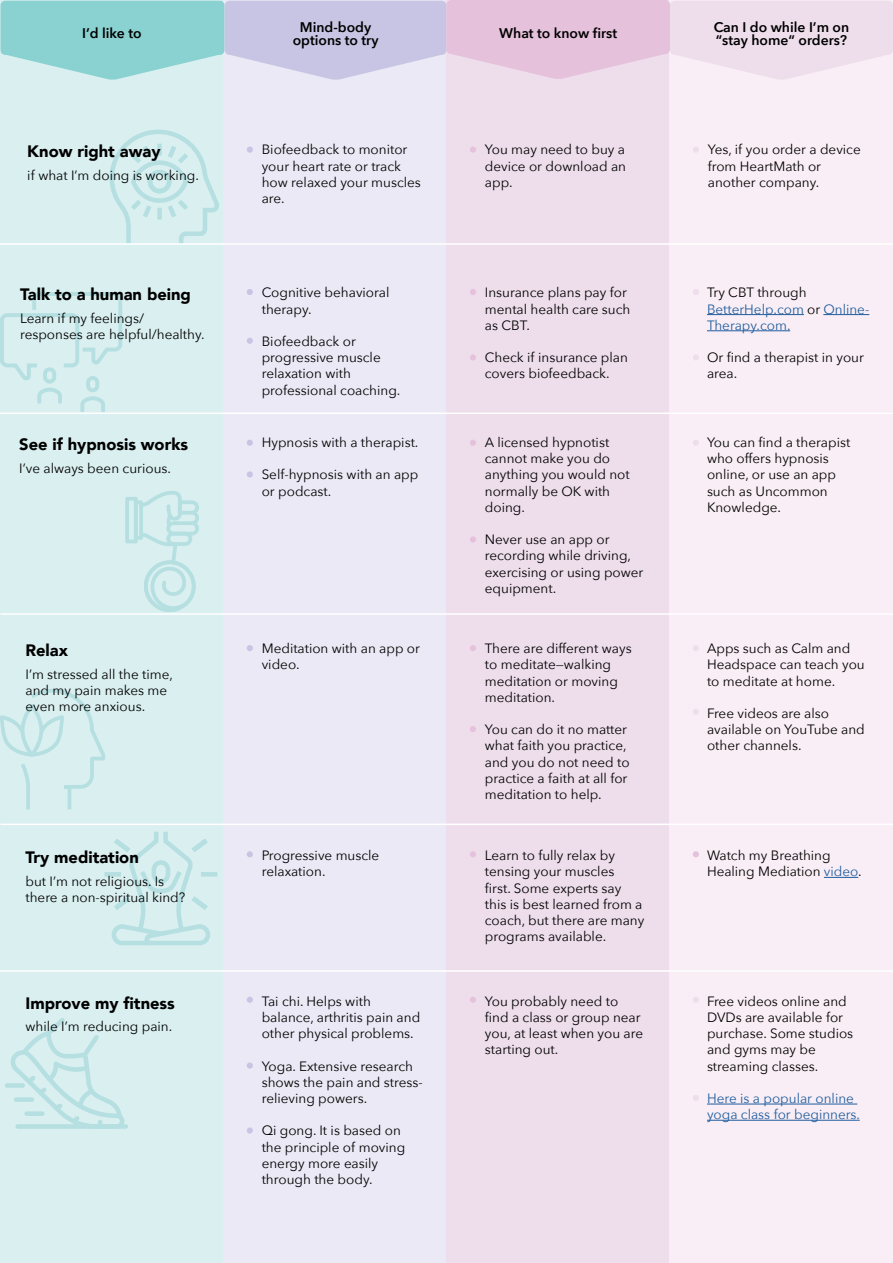
<style>
.page{position:relative;width:893px;height:1263px;background:#fff}
.page>*{position:absolute;margin:0;border:0;box-sizing:border-box;transform-origin:0 0}
.t1{font:900 16.5px "Avenir";color:#000}
.t2{font:600 13.95px/13.5px "Avenir Next";color:#000;text-align:center}
.t3{font:13.5px/16.2px "Avenir Next";color:#000}
.t4{font:13.5px/16.2px "Avenir Next";color:#205d9e}
.s1{color:#000}
.s2{color:#205d9e}
</style>
<div class="page">
<div style="left:1px;top:1px;width:224px;height:1262px;background:#daeff0"></div>
<div style="left:224px;top:0;width:223px;height:1263px;background:#ebe9f5"></div>
<div style="left:447px;top:0;width:223px;height:1263px;background:#eedeec"></div>
<div style="left:670px;top:0;width:223px;height:1263px;background:#f9eef5"></div>
<div style="left:225px;top:1px;width:221px;height:54px;background:#c7c5e3;border-radius:5px"></div>
<div style="left:446px;top:0;width:224px;height:54px;background:#e5c1db;border-radius:5px"></div>
<div style="left:670px;top:1px;width:223px;height:54px;background:#eedeec;border-radius:5px"></div>
<svg style="left:0;top:689px;width:105px;height:120px"></svg>
<svg style="left:125px;top:491px;width:74px;height:121px"></svg>
<svg style="left:109px;top:129px;width:110px;height:114px"></svg>
<svg style="left:104px;top:831px;width:114px;height:115px"></svg>
<svg style="left:37px;top:387px;width:25px;height:17px"></svg>
<div style="left:43px;top:367px;width:13px;height:17px;border:4px solid #000;border-radius:5px"></div>
<svg style="left:80px;top:396px;width:25px;height:16px"></svg>
<div style="left:86px;top:376px;width:13px;height:16px;border:4px solid #000;border-radius:5px"></div>
<svg style="left:0;top:290px;width:122px;height:90px"></svg>
<div style="left:15px;top:1124px;width:113px;height:5px;background:#b5dfe1;border-radius:2px"></div>
<div style="left:5px;top:1083px;width:20px;height:5px;background:#b5dfe1;border-radius:2px"></div>
<svg style="left:10px;top:1018px;width:114px;height:111px"></svg>
<hr style="left:707px;top:314px;width:97px;height:1px;background:#205d9e">
<hr style="left:823px;top:314px;width:46px;height:1px;background:#205d9e">
<hr style="left:707px;top:330px;width:83px;height:1px;background:#205d9e">
<hr style="left:707px;top:1104px;width:150px;height:1px;background:#205d9e">
<hr style="left:707px;top:1120px;width:153px;height:1px;background:#205d9e">
<div style="left:1px;top:1px;width:223px;height:54px;background:#8ad1d1;border-radius:4px"></div>
<svg style="left:1px;top:5px;width:883px;height:75px"></svg>
<hr style="left:0;top:243px;width:892px;height:2px;background:#fff">
<hr style="left:0;top:412px;width:892px;height:2px;background:#fff">
<hr style="left:0;top:613px;width:893px;height:2px;background:#fff">
<hr style="left:0;top:824px;width:893px;height:1px;background:#fff">
<hr style="left:0;top:970px;width:893px;height:2px;background:#fff">
<svg style="left:247px;top:147px;width:6px;height:6px"></svg>
<svg style="left:247px;top:289px;width:6px;height:6px"></svg>
<svg style="left:247px;top:338px;width:6px;height:6px"></svg>
<svg style="left:247px;top:440px;width:6px;height:6px"></svg>
<svg style="left:247px;top:471px;width:6px;height:6px"></svg>
<svg style="left:247px;top:645px;width:6px;height:6px"></svg>
<svg style="left:247px;top:851px;width:6px;height:6px"></svg>
<svg style="left:247px;top:997px;width:6px;height:6px"></svg>
<div style="left:247px;top:1062px;width:6px;height:7px;background:#c7c5e3;border-radius:50%"></div>
<svg style="left:247px;top:1127px;width:6px;height:6px"></svg>
<svg style="left:470px;top:147px;width:6px;height:6px"></svg>
<svg style="left:470px;top:289px;width:6px;height:6px"></svg>
<svg style="left:470px;top:354px;width:6px;height:6px"></svg>
<svg style="left:470px;top:440px;width:6px;height:6px"></svg>
<svg style="left:470px;top:536px;width:6px;height:6px"></svg>
<svg style="left:470px;top:645px;width:6px;height:6px"></svg>
<svg style="left:470px;top:726px;width:6px;height:6px"></svg>
<svg style="left:470px;top:851px;width:6px;height:6px"></svg>
<svg style="left:470px;top:997px;width:6px;height:6px"></svg>
<svg style="left:693px;top:147px;width:6px;height:6px"></svg>
<svg style="left:693px;top:289px;width:6px;height:6px"></svg>
<svg style="left:693px;top:355px;width:6px;height:5px"></svg>
<svg style="left:693px;top:440px;width:6px;height:6px"></svg>
<svg style="left:693px;top:645px;width:6px;height:6px"></svg>
<svg style="left:693px;top:709px;width:6px;height:6px"></svg>
<svg style="left:693px;top:997px;width:6px;height:6px"></svg>
<svg style="left:693px;top:1095px;width:6px;height:6px"></svg>
<hr style="left:824px;top:877px;width:34px;height:1px;background:#205d9e">
<svg style="left:693px;top:851px;width:6px;height:6px"></svg>
<p class="t2" style="left:82px;top:26px;width:61px">I’d like to</p>
<p class="t2" style="left:293px;top:20px;width:87px">Mind-body options to try</p>
<p class="t2" style="left:499px;top:26px;width:119px">What to know first</p>
<p class="t2" style="left:714px;top:20px;width:137px;text-align:left">Can I do while I’m on “stay home“ orders?</p>
<p class="t1" style="left:27px;top:138px;width:135px">Know right away</p>
<p class="t3" style="left:27px;top:167px;width:173px">if what I’m doing is working.</p>
<p class="t3" style="left:262px;top:141px;width:161px">Biofeedback to monitor your heart rate or track how relaxed your muscles are.</p>
<p class="t3" style="left:485px;top:141px;width:143px;text-align:justify">You may need to buy a device or download an app.</p>
<p class="t3" style="left:708px;top:141px;width:154px">Yes, if you order a device from HeartMath or another company.</p>
<p class="t1" style="left:20px;top:280px;width:172px">Talk to a human being</p>
<p class="t3" style="left:20px;top:309px;width:186px">Learn if my feelings/ responses are helpful/healthy.</p>
<p class="t3" style="left:262px;top:284px;width:129px">Cognitive behavioral therapy.</p>
<p class="t3" style="left:262px;top:333px;width:140px">Biofeedback or progressive muscle relaxation with professional coaching.</p>
<p class="t3" style="left:485px;top:284px;width:147px">Insurance plans pay for mental health care such as CBT.</p>
<p class="t3" style="left:485px;top:349px;width:145px">Check if insurance plan covers biofeedback.</p>
<p class="t4" style="left:707px;top:284px;width:164px"><span class="s1">Try CBT through<br></span>BetterHelp.com <span class="s1">or</span> Online-<br>Therapy.com.</p>
<p class="t3" style="left:707px;top:349px;width:158px">Or find a therapist in your area.</p>
<p class="t1" style="left:19px;top:430px;width:170px">See if hypnosis works</p>
<p class="t3" style="left:19px;top:459px;width:153px">I’ve always been curious.</p>
<p class="t3" style="left:262px;top:434px;width:158px">Hypnosis with a therapist.</p>
<p class="t3" style="left:262px;top:466px;width:158px">Self-hypnosis with an app or podcast.</p>
<p class="t3" style="left:485px;top:434px;width:146px">A licensed hypnotist cannot make you do anything you would not normally be OK with doing.</p>
<p class="t3" style="left:485px;top:531px;width:160px">Never use an app or recording while driving, exercising or using power equipment.</p>
<p class="t3" style="left:707px;top:434px;width:145px">You can find a therapist who offers hypnosis online, or use an app such as Uncommon<br>Knowledge.</p>
<p class="t1" style="left:25px;top:636px;width:44px">Relax</p>
<p class="t3" style="left:25px;top:665px;width:149px">I’m stressed all the time, and my pain makes me even more anxious.</p>
<p class="t3" style="left:262px;top:640px;width:160px">Meditation with an app or video.</p>
<p class="t3" style="left:485px;top:640px;width:148px">There are different ways to meditate—walking meditation or moving meditation.</p>
<p class="t3" style="left:485px;top:721px;width:146px">You can do it no matter what faith you practice, and you do not need to practice a faith at all for meditation to help.</p>
<p class="t3" style="left:707px;top:640px;width:159px">Apps such as Calm and<br>Headspace can teach you to meditate at home.</p>
<p class="t3" style="left:707px;top:705px;width:159px">Free videos are also available on YouTube and other channels.</p>
<p class="t1" style="left:25px;top:843px;width:115px">Try meditation</p>
<p class="t3" style="left:25px;top:872px;width:161px">but I’m not religious. Is there a non-spiritual kind?</p>
<p class="t3" style="left:262px;top:847px;width:119px">Progressive muscle relaxation.</p>
<p class="t3" style="left:485px;top:847px;width:161px">Learn to fully relax by tensing your muscles<br>first. Some experts say this is best learned from a coach, but there are many programs available.</p>
<p class="t3" style="left:707px;top:847px;width:156px">Watch my Breathing<br>Healing Mediation <span class="s2">video</span>.</p>
<p class="t1" style="left:25px;top:989px;width:151px">Improve my fitness</p>
<p class="t3" style="left:25px;top:1018px;width:148px">while I’m reducing pain.</p>
<p class="t3" style="left:262px;top:992px;width:160px">Tai chi. Helps with balance, arthritis pain and other physical problems.</p>
<p class="t3" style="left:262px;top:1057px;width:163px">Yoga. Extensive research shows the pain and stress&shy;relieving powers.</p>
<p class="t3" style="left:262px;top:1122px;width:145px">Qi gong. It is based on the principle of moving energy more easily through the body.</p>
<p class="t3" style="left:485px;top:992px;width:160px">You probably need to find a class or group near you, at least when you are starting out.</p>
<p class="t3" style="left:707px;top:992px;width:148px">Free videos online and<br>DVDs are available for purchase. Some studios and gyms may be streaming classes.</p>
<p class="t4" style="left:707px;top:1090px;width:155px">Here is a popular online yoga class for beginners.</p>
</div>
